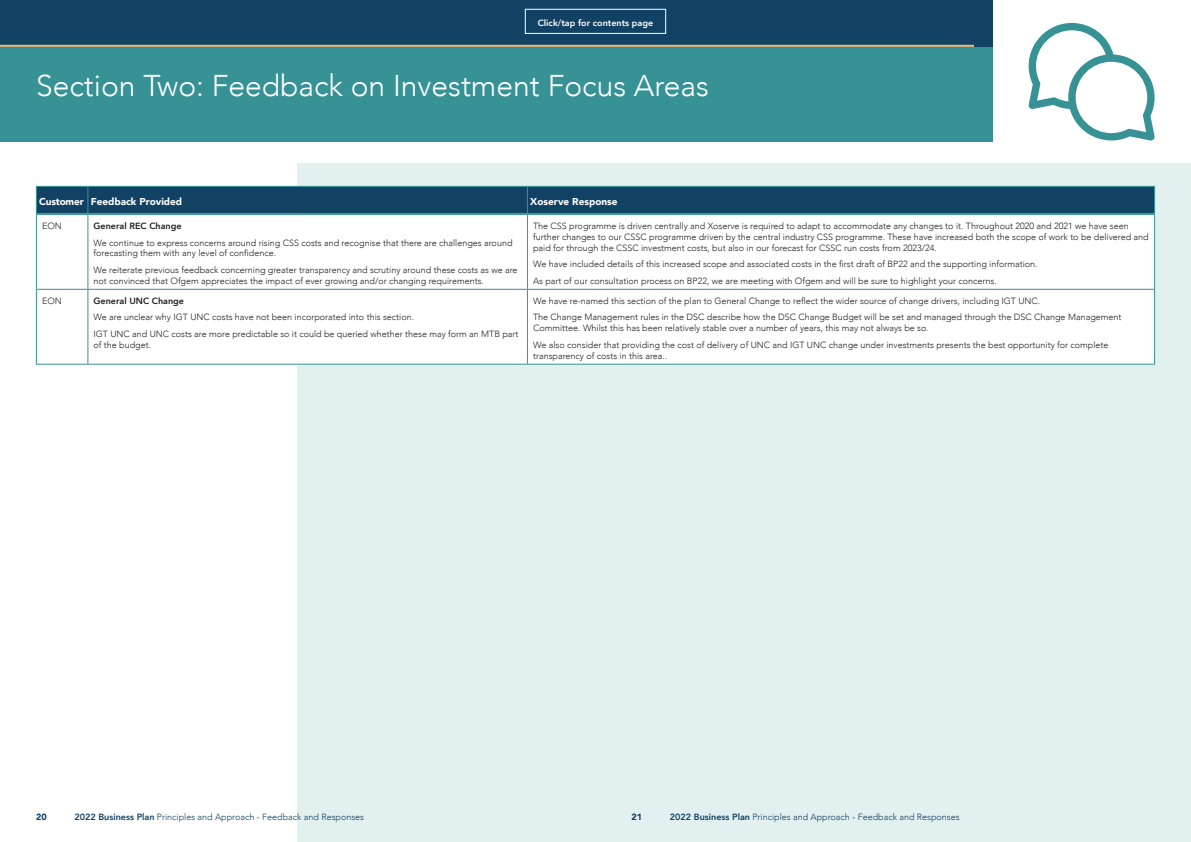
<style>
.page{position:relative;width:1191px;height:842px;background:#fff}
.page>*{position:absolute;margin:0;border:0;box-sizing:border-box;transform-origin:0 0}
.t1{font:300 30px "Avenir";color:#fff}
.t2{font:900 10px "Avenir";color:#fff}
.t3{font:300 9px/10.8px "Avenir";color:#231f20}
.t4{font:300 9px "Avenir";color:#114163}
.t5{font:800 9px "Avenir";color:#231f20}
.t6{font:800 9px "Avenir";color:#fff}
.t7{font:900 9px "Avenir";color:#114163}
.s1{font-weight:800}
</style>
<div class="page">
<div style="left:0;top:0;width:992px;height:142px;background:#379295"></div>
<div style="left:298px;top:163px;width:893px;height:679px;background:#e2f0f0"></div>
<div style="left:0;top:0;width:992px;height:47px;background:#114163"></div>
<hr style="left:0;top:45px;width:974px;height:2px;background:#f9bd6e">
<svg style="left:36px;top:186px;width:1119px;height:27px;background:#124465"></svg>
<hr style="left:36px;top:213px;width:52px;height:1px;background:#379295">
<hr style="left:88px;top:213px;width:439px;height:1px;background:#379295">
<hr style="left:527px;top:213px;width:628px;height:1px;background:#379295">
<div style="left:37px;top:215px;width:1117px;height:149px;background:#fff"></div>
<hr style="left:36px;top:214px;width:52px;height:1px;background:#379295">
<hr style="left:36px;top:215px;width:1px;height:74px;background:#379295">
<hr style="left:88px;top:214px;width:439px;height:1px;background:#379295">
<hr style="left:87px;top:215px;width:1px;height:74px;background:#379295">
<hr style="left:527px;top:214px;width:628px;height:1px;background:#379295">
<hr style="left:527px;top:215px;width:1px;height:74px;background:#379295">
<hr style="left:1154px;top:215px;width:1px;height:74px;background:#379295">
<hr style="left:36px;top:289px;width:52px;height:1px;background:#379295">
<hr style="left:36px;top:290px;width:1px;height:74px;background:#379295">
<hr style="left:88px;top:289px;width:439px;height:1px;background:#379295">
<hr style="left:87px;top:290px;width:1px;height:74px;background:#379295">
<hr style="left:527px;top:289px;width:628px;height:1px;background:#379295">
<hr style="left:527px;top:290px;width:1px;height:74px;background:#379295">
<hr style="left:1154px;top:290px;width:1px;height:74px;background:#379295">
<hr style="left:36px;top:364px;width:52px;height:1px;background:#379295">
<hr style="left:88px;top:364px;width:439px;height:1px;background:#379295">
<hr style="left:527px;top:364px;width:628px;height:1px;background:#379295">
<svg style="left:1028px;top:23px;width:127px;height:118px"></svg>
<div style="left:525px;top:9px;width:141px;height:25px;border:1px solid #fff"></div>
<p class="t6" style="left:538px;top:16px;width:117px">Click/tap for contents page</p>
<h1 class="t1" style="left:36px;top:68px;width:674px">Section Two: Feedback on Investment Focus Areas</h1>
<p class="t2" style="left:39px;top:193px;width:145px">Customer Feedback Provided</p>
<p class="t2" style="left:530px;top:193px;width:89px">Xoserve Response</p>
<p class="t3" style="left:42px;top:221px;width:21px">EON</p>
<p class="t5" style="left:94px;top:219px;width:90px">General REC Change</p>
<p class="t3" style="left:94px;top:237px;width:420px">We continue to express concerns around rising CSS costs and recognise that there are challenges around forecasting them with any level of confidence.</p>
<p class="t3" style="left:94px;top:264px;width:425px">We reiterate previous feedback concerning greater transparency and scrutiny around these costs as we are not convinced that Ofgem appreciates the impact of ever growing and/or changing requirements.</p>
<p class="t3" style="left:42px;top:295px;width:21px">EON</p>
<p class="t5" style="left:94px;top:294px;width:92px">General UNC Change</p>
<p class="t3" style="left:94px;top:309px;width:426px;line-height:16.5px">We are unclear why IGT UNC costs have not been incorporated into this section.<br>IGT UNC and UNC costs are more predictable so it could be queried whether these may form an MTB part</p>
<p class="t3" style="left:94px;top:339px;width:59px">of the budget.</p>
<p class="t3" style="left:533px;top:221px;width:617px">The CSS programme is driven centrally and Xoserve is required to adapt to accommodate any changes to it. Throughout 2020 and 2021 we have seen further changes to our CSSC programme driven by the central industry CSS programme. These have increased both the scope of work to be delivered and paid for through the CSSC investment costs, but also in our forecast for CSSC run costs from 2023/24.</p>
<p class="t3" style="left:533px;top:256px;width:506px;line-height:16.5px">We have included details of this increased scope and associated costs in the first draft of BP22 and the supporting information.<br>As part of our consultation process on BP22, we are meeting with Ofgem and will be sure to highlight your concerns.</p>
<p class="t3" style="left:533px;top:293px;width:590px;line-height:16.5px">We have re-named this section of the plan to General Change to reflect the wider source of change drivers, including IGT UNC.<br>The Change Management rules in the DSC describe how the DSC Change Budget will be set and managed through the DSC Change Management</p>
<p class="t3" style="left:533px;top:320px;width:577px;line-height:16.5px">Committee. Whilst this has been relatively stable over a number of years, this may not always be so.<br>We also consider that providing the cost of delivery of UNC and IGT UNC change under investments presents the best opportunity for complete</p>
<p class="t3" style="left:533px;top:350px;width:136px">transparency of costs in this area..</p>
<p class="t7" style="left:36px;top:809px;width:12px">20</p>
<p class="t4" style="left:74px;top:812px;width:291px"><span class="s1">2022 Business Plan</span> Principles and Approach - Feedback and Responses</p>
<p class="t7" style="left:631px;top:809px;width:12px">21</p>
<p class="t4" style="left:670px;top:812px;width:291px"><span class="s1">2022 Business Plan</span> Principles and Approach - Feedback and Responses</p>
</div>
